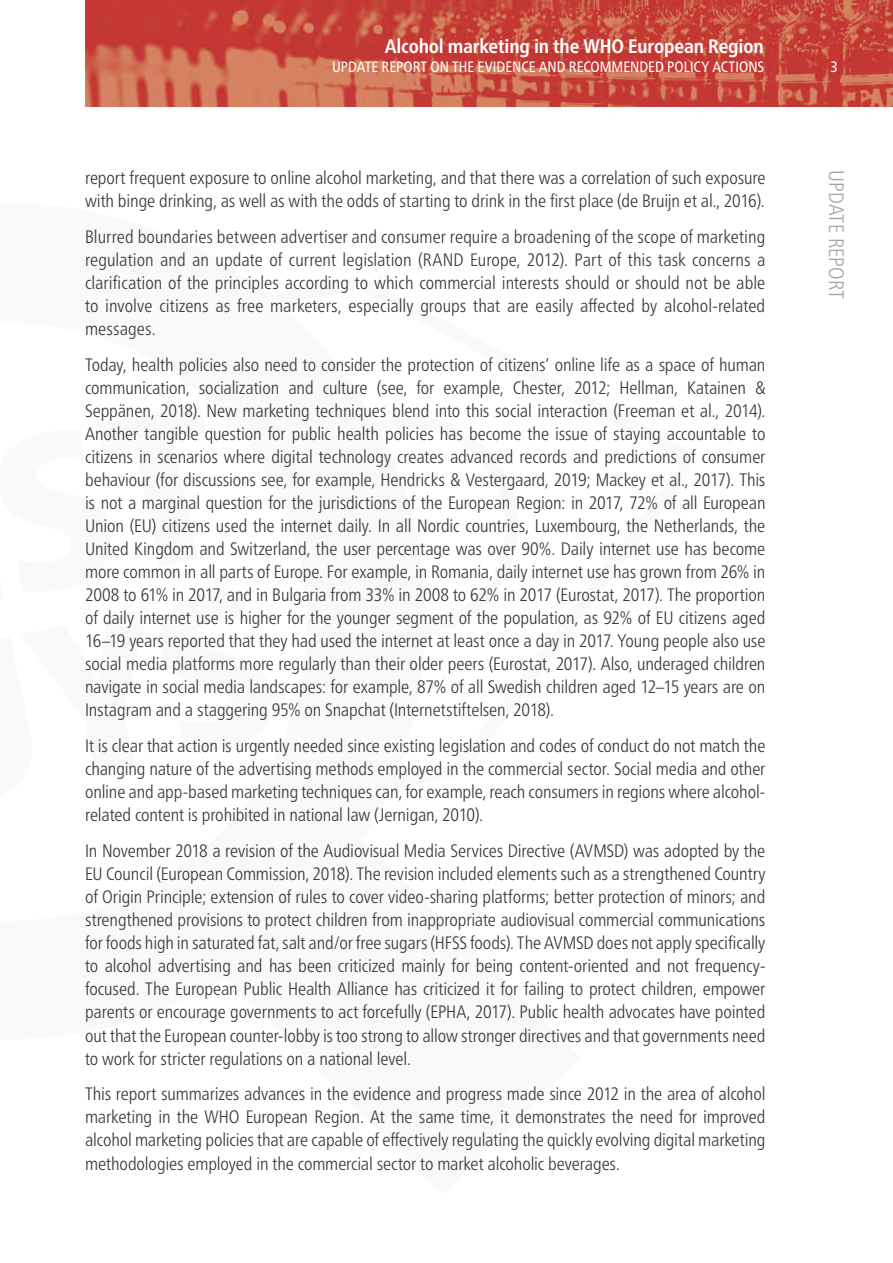
<style>
.page{position:relative;width:893px;height:1263px;background:#fff}
.page>*{position:absolute;margin:0;border:0;box-sizing:border-box;transform-origin:0 0}
.t1{font:300 condensed 21px "Frutiger Neue LTW1 G";letter-spacing:.005em;color:#a5a5a5}
.t2{font:700 condensed 19.5px "Frutiger Neue LTW1 G";letter-spacing:-.01em;color:#fff}
.Main_text{font:300 condensed 18px/23.1px "Frutiger Neue LTW1 G";letter-spacing:-.005em;color:#393939;text-align:justify}
.t3{font:condensed 15px "Frutiger Neue LTW1 G";color:#fff}
</style>
<div class="page">
<img style="left:85px;top:0;width:808px;height:106px">
<p class="t2" style="left:385px;top:31px;width:380px">Alcohol marketing in the WHO European Region</p>
<p class="t3" style="left:332px;top:58px;width:434px">UPDATE REPORT ON THE EVIDENCE AND RECOMMENDED POLICY ACTIONS</p>
<p class="Main_text" style="left:85px;top:166px;width:682px">report frequent exposure to online alcohol marketing, and that there was a correlation of such exposure with binge drinking, as well as with the odds of starting to drink in the first place (de Bruijn et al., 2016).</p>
<p class="Main_text" style="left:85px;top:225px;width:682px">Blurred boundaries between advertiser and consumer require a broadening of the scope of marketing regulation and an update of current legislation (RAND Europe, 2012). Part of this task concerns a clarification of the principles according to which commercial interests should or should not be able to involve citizens as free marketers, especially groups that are easily affected by alcohol-related messages.</p>
<p class="Main_text" style="left:85px;top:353px;width:682px">Today, health policies also need to consider the protection of citizens’ online life as a space of human communication, socialization and culture (see, for example, Chester, 2012; Hellman, Katainen &amp; Seppänen, 2018). New marketing techniques blend into this social interaction (Freeman et al., 2014).<br>Another tangible question for public health policies has become the issue of staying accountable to citizens in scenarios where digital technology creates advanced records and predictions of consumer behaviour (for discussions see, for example, Hendricks &amp; Vestergaard, 2019; Mackey et al., 2017). This is not a marginal question for the jurisdictions of the European Region: in 2017, 72% of all European Union (EU) citizens used the internet daily. In all Nordic countries, Luxembourg, the Netherlands, the United Kingdom and Switzerland, the user percentage was over 90%. Daily internet use has become more common in all parts of Europe. For example, in Romania, daily internet use has grown from 26% in 2008 to 61% in 2017, and in Bulgaria from 33% in 2008 to 62% in 2017 (Eurostat, 2017). The proportion of daily internet use is higher for the younger segment of the population, as 92% of EU citizens aged 16–19 years reported that they had used the internet at least once a day in 2017. Young people also use social media platforms more regularly than their older peers (Eurostat, 2017). Also, underaged children navigate in social media landscapes: for example, 87% of all Swedish children aged 12–15 years are on Instagram and a staggering 95% on Snapchat (Internetstiftelsen, 2018).</p>
<p class="Main_text" style="left:85px;top:734px;width:682px">It is clear that action is urgently needed since existing legislation and codes of conduct do not match the changing nature of the advertising methods employed in the commercial sector. Social media and other online and app-based marketing techniques can, for example, reach consumers in regions where alcohol&shy;related content is prohibited in national law (Jernigan, 2010).</p>
<p class="Main_text" style="left:85px;top:839px;width:682px">In November 2018 a revision of the Audiovisual Media Services Directive (AVMSD) was adopted by the EU Council (European Commission, 2018). The revision included elements such as a strengthened Country of Origin Principle; extension of rules to cover video-sharing platforms; better protection of minors; and strengthened provisions to protect children from inappropriate audiovisual commercial communications for foods high in saturated fat, salt and/or free sugars (HFSS foods). The AVMSD does not apply specifically to alcohol advertising and has been criticized mainly for being content-oriented and not frequency&shy;focused. The European Public Health Alliance has criticized it for failing to protect children, empower parents or encourage governments to act forcefully (EPHA, 2017). Public health advocates have pointed out that the European counter-lobby is too strong to allow stronger directives and that governments need to work for stricter regulations on a national level.</p>
<p class="Main_text" style="left:85px;top:1082px;width:682px">This report summarizes advances in the evidence and progress made since 2012 in the area of alcohol marketing in the WHO European Region. At the same time, it demonstrates the need for improved alcohol marketing policies that are capable of effectively regulating the quickly evolving digital marketing methodologies employed in the commercial sector to market alcoholic beverages.</p>
<p class="t3" style="left:830px;top:58px;width:9px">3</p>
<p class="t1" style="left:849px;top:170px;width:131px;rotate:90deg">UPDATE REPORT</p>
</div>
